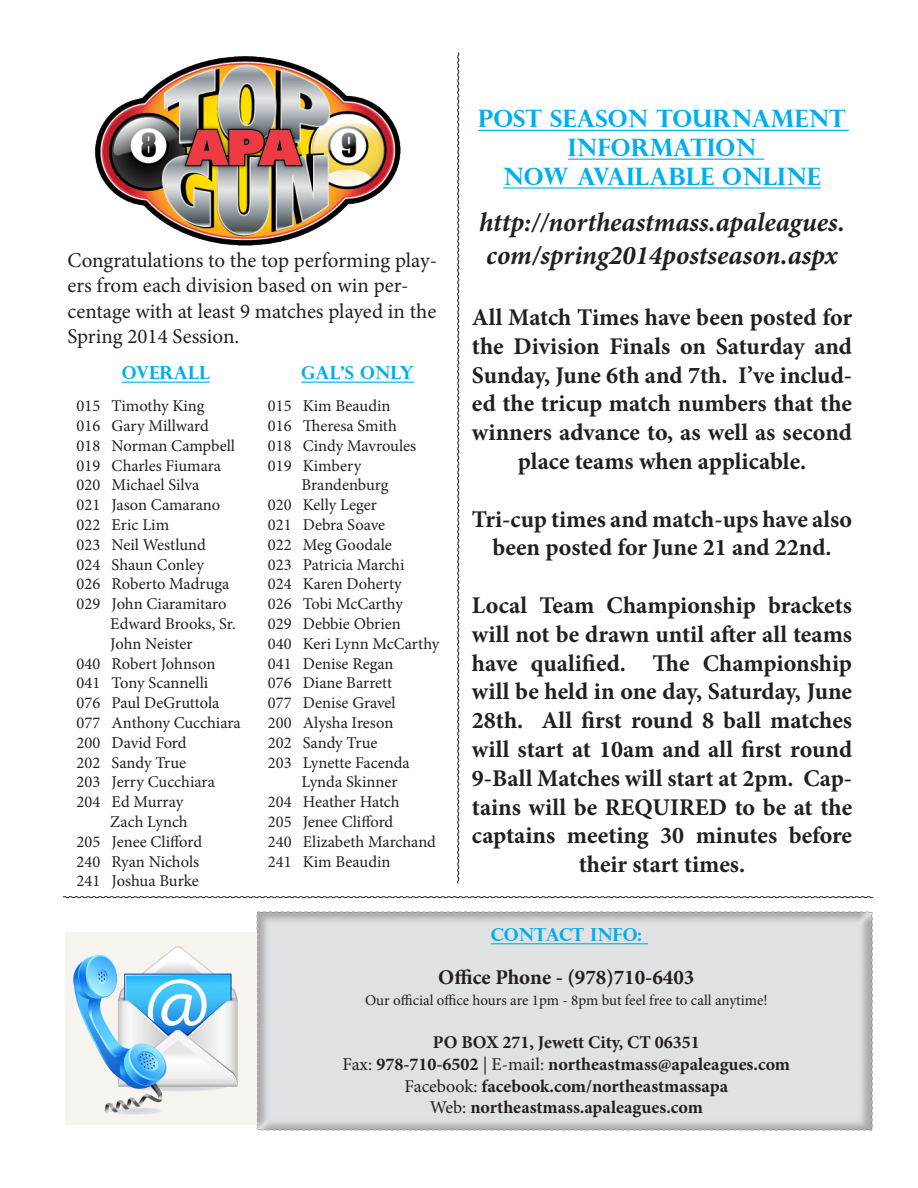
<style>
.page{position:relative;width:918px;height:1188px;background:#fff}
.page>*{position:absolute;margin:0;border:0;box-sizing:border-box;transform-origin:0 0}
.t1{font:italic 700 27px/32.4px "Minion Pro";color:#231f20}
.t2{font:700 24px/28.8px "Minion Pro";color:#231f20;text-align:center}
.t3{font:700 24px "Perpetua Titling";color:#00aeef}
.t4{font:21px/25.2px "Minion Pro";color:#231f20}
.t5{font:700 21px "Minion Pro";color:#231f20}
.t6{font:700 18px "Minion Pro";color:#231f20}
.t7{font:700 18px "Perpetua Titling";color:#00aeef}
.t8{font:16.5px "Minion Pro";color:#231f20}
.t9{font:15px "Minion Pro";color:#231f20}
.s1{font-weight:400}
</style>
<div class="page">
<div style="left:255px;top:909px;width:618px;height:222px;background:#231f20;opacity:.28"></div>
<hr style="left:491px;top:943px;width:157px;height:1px;background:#00aeef">
<svg style="left:62px;top:896px;width:812px;height:2px;background:#898787"></svg>
<img style="left:65px;top:933px;width:191px;height:191px">
<svg style="left:457px;top:52px;width:3px;height:832px"></svg>
<hr style="left:478px;top:130px;width:371px;height:1px;background:#00aeef">
<hr style="left:568px;top:159px;width:196px;height:1px;background:#00aeef">
<hr style="left:503px;top:187px;width:318px;height:2px;background:#00aeef">
<img style="left:95px;top:56px;width:306px;height:189px">
<hr style="left:122px;top:382px;width:88px;height:1px;background:#00aeef">
<hr style="left:301px;top:382px;width:113px;height:1px;background:#00aeef">
<p class="t4" style="left:68px;top:248px;width:371px">Congratulations to the top performing play&shy;ers from each division based on win per&shy;centage with at least 9 matches played in the Spring 2014 Session.</p>
<p class="t7" style="left:122px;top:362px;width:90px">OVERALL</p>
<p class="t8" style="left:77px;top:395px;width:129px">015 Timothy King</p>
<p class="t8" style="left:77px;top:415px;width:134px">016 Gary Millward</p>
<p class="t8" style="left:77px;top:435px;width:160px">018 Norman Campbell</p>
<p class="t8" style="left:77px;top:454px;width:146px">019 Charles Fiumara</p>
<p class="t8" style="left:77px;top:474px;width:124px">020 Michael Silva</p>
<p class="t8" style="left:77px;top:494px;width:145px">021 Jason Camarano</p>
<p class="t8" style="left:77px;top:514px;width:94px">022 Eric Lim</p>
<p class="t8" style="left:77px;top:534px;width:131px">023 Neil Westlund</p>
<p class="t8" style="left:77px;top:553px;width:129px">024 Shaun Conley</p>
<p class="t8" style="left:77px;top:573px;width:154px">026 Roberto Madruga</p>
<p class="t8" style="left:77px;top:593px;width:151px">029 John Ciaramitaro</p>
<p class="t8" style="left:110px;top:613px;width:127px">Edward Brooks, Sr.</p>
<p class="t8" style="left:110px;top:633px;width:84px">John Neister</p>
<p class="t8" style="left:77px;top:652px;width:140px">040 Robert Johnson</p>
<p class="t8" style="left:77px;top:672px;width:133px">041 Tony Scannelli</p>
<p class="t8" style="left:77px;top:692px;width:144px">076 Paul DeGruttola</p>
<p class="t8" style="left:77px;top:712px;width:166px">077 Anthony Cucchiara</p>
<p class="t8" style="left:77px;top:732px;width:111px">200 David Ford</p>
<p class="t8" style="left:77px;top:751px;width:111px">202 Sandy True</p>
<p class="t8" style="left:77px;top:771px;width:140px">203 Jerry Cucchiara</p>
<p class="t8" style="left:77px;top:791px;width:108px">204 Ed Murray</p>
<p class="t8" style="left:110px;top:811px;width:79px">Zach Lynch</p>
<p class="t8" style="left:77px;top:831px;width:127px">205 Jenee Clifford</p>
<p class="t8" style="left:77px;top:850px;width:124px">240 Ryan Nichols</p>
<p class="t8" style="left:77px;top:870px;width:124px">241 Joshua Burke</p>
<p class="t7" style="left:301px;top:362px;width:115px">GAL’S ONLY</p>
<p class="t8" style="left:268px;top:395px;width:124px">015 Kim Beaudin</p>
<p class="t8" style="left:268px;top:415px;width:131px">016 Theresa Smith</p>
<p class="t8" style="left:268px;top:435px;width:150px">018 Cindy Mavroules</p>
<p class="t8" style="left:268px;top:454px;width:95px">019 Kimbery</p>
<p class="t8" style="left:302px;top:474px;width:89px">Brandenburg</p>
<p class="t8" style="left:268px;top:494px;width:111px">020 Kelly Leger</p>
<p class="t8" style="left:268px;top:514px;width:119px">021 Debra Soave</p>
<p class="t8" style="left:268px;top:534px;width:126px">022 Meg Goodale</p>
<p class="t8" style="left:268px;top:553px;width:138px">023 Patricia Marchi</p>
<p class="t8" style="left:268px;top:573px;width:135px">024 Karen Doherty</p>
<p class="t8" style="left:268px;top:593px;width:137px">026 Tobi McCarthy</p>
<p class="t8" style="left:268px;top:613px;width:135px">029 Debbie Obrien</p>
<p class="t8" style="left:268px;top:633px;width:173px">040 Keri Lynn McCarthy</p>
<p class="t8" style="left:268px;top:652px;width:127px">041 Denise Regan</p>
<p class="t8" style="left:268px;top:672px;width:126px">076 Diane Barrett</p>
<p class="t8" style="left:268px;top:692px;width:129px">077 Denise Gravel</p>
<p class="t8" style="left:268px;top:712px;width:127px">200 Alysha Ireson</p>
<p class="t8" style="left:268px;top:732px;width:111px">202 Sandy True</p>
<p class="t8" style="left:268px;top:751px;width:143px">203 Lynette Facenda</p>
<p class="t8" style="left:302px;top:771px;width:97px">Lynda Skinner</p>
<p class="t8" style="left:268px;top:791px;width:133px">204 Heather Hatch</p>
<p class="t8" style="left:268px;top:811px;width:127px">205 Jenee Clifford</p>
<p class="t8" style="left:268px;top:831px;width:170px">240 Elizabeth Marchand</p>
<p class="t8" style="left:268px;top:850px;width:124px">241 Kim Beaudin</p>
<p class="t3" style="left:478px;top:104px;width:369px">POST SEASON TOURNAMENT</p>
<p class="t3" style="left:568px;top:133px;width:190px">INFORMATION</p>
<p class="t3" style="left:503px;top:161px;width:319px">NOW AVAILABLE ONLINE</p>
<p class="t1" style="left:479px;top:206px;width:367px">http://northeastmass.apaleagues. com/spring2014postseason.aspx</p>
<p class="t2" style="left:472px;top:303px;width:382px">All Match Times have been posted for the Division Finals on Saturday and Sunday, June 6th and 7th. I’ve includ&shy;ed the tricup match numbers that the winners advance to, as well as second place teams when applicable.</p>
<p class="t2" style="left:472px;top:504px;width:382px">Tri-cup times and match-ups have also been posted for June 21 and 22nd.</p>
<p class="t2" style="left:472px;top:591px;width:382px">Local Team Championship brackets will not be drawn until after all teams have qualified. The Championship will be held in one day, Saturday, June 28th. All first round 8 ball matches will start at 10am and all first round 9-Ball Matches will start at 2pm. Cap&shy;tains will be REQUIRED to be at the captains meeting 30 minutes before their start times.</p>
<p class="t7" style="left:491px;top:923px;width:153px">CONTACT INFO:</p>
<p class="t5" style="left:438px;top:962px;width:258px">Office Phone - (978)710-6403</p>
<p class="t9" style="left:365px;top:990px;width:404px">Our official office hours are 1pm - 8pm but feel free to call anytime!</p>
<p class="t6" style="left:433px;top:1030px;width:268px">PO BOX 271, Jewett City, CT 06351</p>
<p class="t6" style="left:343px;top:1052px;width:449px"><span class="s1">Fax:</span> 978-710-6502 <span class="s1">| E-mail:</span> northeastmass@apaleagues.com</p>
<p class="t6" style="left:405px;top:1073px;width:325px"><span class="s1">Facebook:</span> facebook.com/northeastmassapa</p>
<p class="t6" style="left:430px;top:1095px;width:275px"><span class="s1">Web:</span> northeastmass.apaleagues.com</p>
</div>
